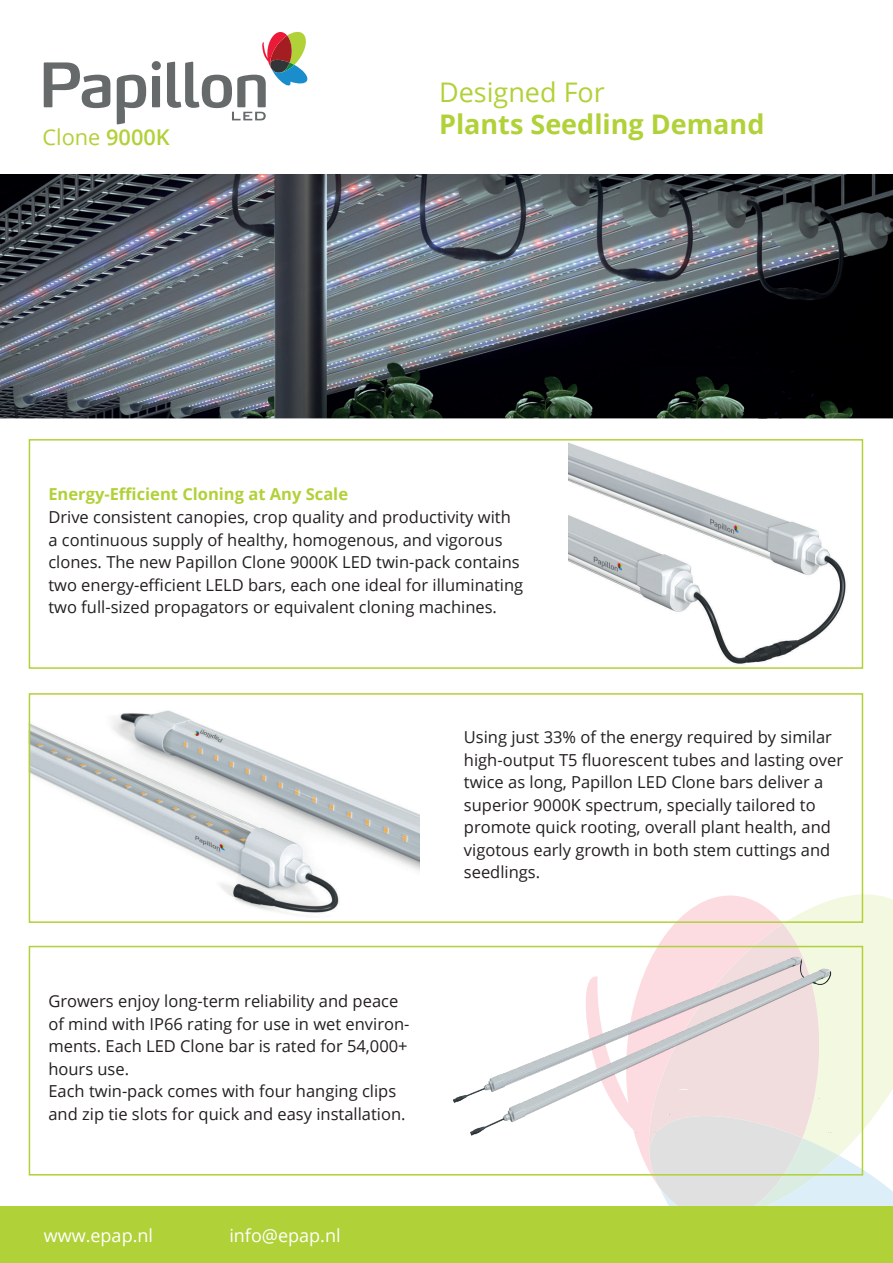
<style>
.page{position:relative;width:893px;height:1263px;background:#fff}
.page>*{position:absolute;margin:0;border:0;box-sizing:border-box;transform-origin:0 0}
.t1{font:700 27px "Open Sans";color:#b1d138}
.t2{font:27px "Open Sans";color:#b1d138}
.t3{font:21.75px "Open Sans";color:#b1d138}
.t4{font:18px "Open Sans";color:#fff}
.t5{font:16.5px/22.5px "Open Sans";color:#231f20}
.t6{font:700 16.5px "Open Sans";color:#b1d138}
.s1{font-weight:600}
</style>
<div class="page">
<svg style="left:586px;top:945px;width:63px;height:231px"></svg>
<svg style="left:649px;top:894px;width:244px;height:313px"></svg>
<svg style="left:44px;top:62px;width:66px;height:46px"></svg>
<svg style="left:117px;top:75px;width:29px;height:49px"></svg>
<div style="left:152px;top:76px;width:8px;height:31px;background:#666a6a"></div>
<div style="left:152px;top:61px;width:9px;height:9px;background:#666a6a;border-radius:50%"></div>
<svg style="left:167px;top:32px;width:140px;height:88px"></svg>
<img style="left:0;top:174px;width:893px;height:245px">
<img style="left:32px;top:710px;width:387px;height:203px">
<img style="left:568px;top:442px;width:278px;height:222px">
<img style="left:453px;top:951px;width:391px;height:187px">
<div style="left:29px;top:439px;width:834px;height:230px;border:2px solid #b1d138"></div>
<div style="left:29px;top:693px;width:834px;height:230px;border:2px solid #b1d138"></div>
<div style="left:29px;top:946px;width:834px;height:229px;border:2px solid #b1d138"></div>
<div style="left:0;top:1207px;width:893px;height:56px;background:#b1d138"></div>
<h2 class="t3" style="left:43px;top:128px;width:129px">Clone <span class="s1">9000K</span></h2>
<h1 class="t2" style="left:439px;top:81px;width:167px">Designed For</h1>
<h1 class="t1" style="left:439px;top:113px;width:327px">Plants Seedling Demand</h1>
<p class="t6" style="left:48px;top:483px;width:301px">Energy-Efficient Cloning at Any Scale</p>
<p class="t5" style="left:48px;top:507px;width:476px">Drive consistent canopies, crop quality and productivity with a continuous supply of healthy, homogenous, and vigorous clones. The new Papillon Clone 9000K LED twin-pack contains two energy-efficient LELD bars, each one ideal for illuminating two full-sized propagators or equivalent cloning machines.</p>
<p class="t5" style="left:48px;top:989px;width:363px">Growers enjoy long-term reliability and peace of mind with IP66 rating for use in wet environ&shy;ments. Each LED Clone bar is rated for 54,000+ hours use.<br>Each twin-pack comes with four hanging clips and zip tie slots for quick and easy installation.</p>
<p class="t4" style="left:44px;top:1228px;width:111px">www.epap.nl</p>
<p class="t4" style="left:229px;top:1228px;width:113px">info@epap.nl</p>
<p class="t5" style="left:464px;top:725px;width:381px">Using just 33% of the energy required by similar high-output T5 fluorescent tubes and lasting over twice as long, Papillon LED Clone bars deliver a superior 9000K spectrum, specially tailored to promote quick rooting, overall plant health, and vigotous early growth in both stem cuttings and seedlings.</p>
</div>
